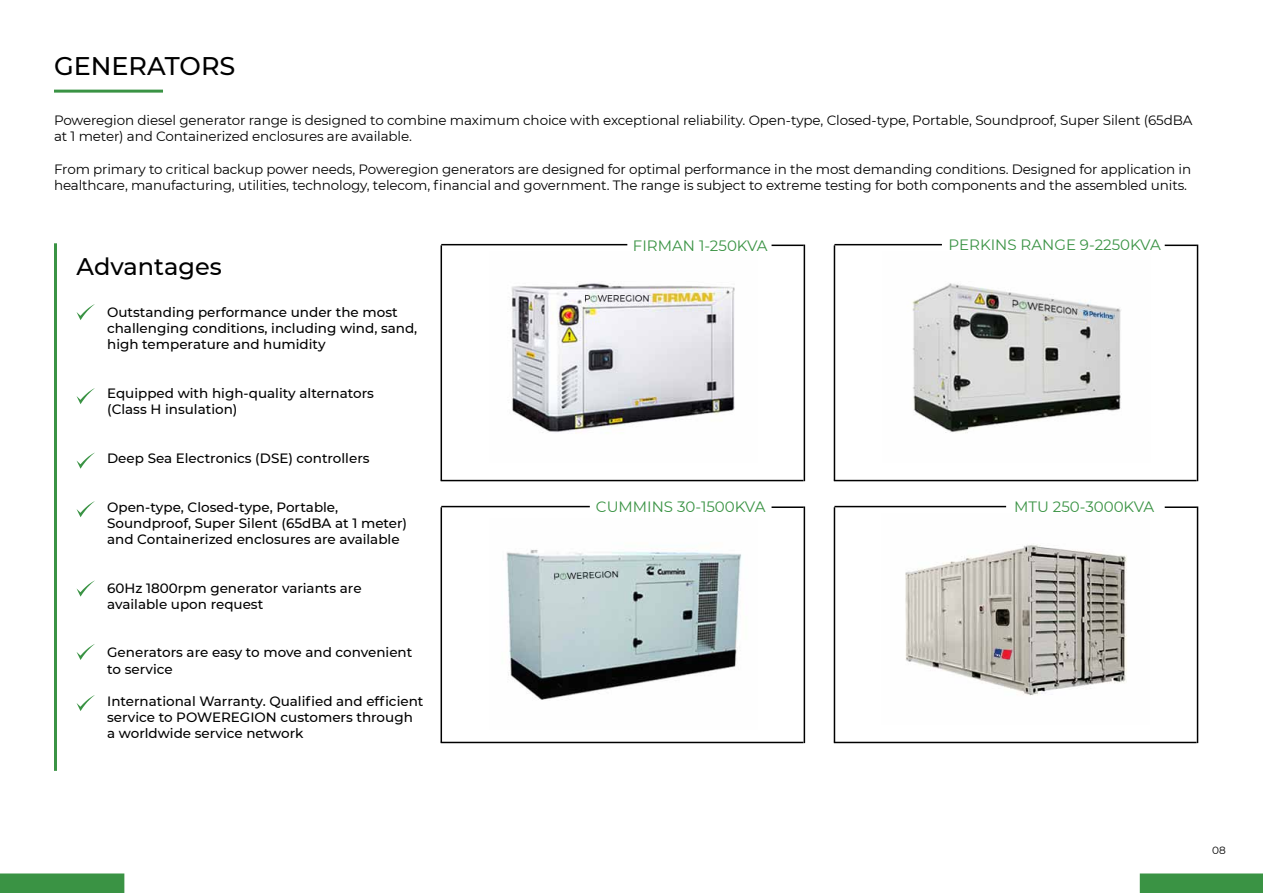
<style>
.page{position:relative;width:1263px;height:893px;background:#fff}
.page>*{position:absolute;margin:0;border:0;box-sizing:border-box;transform-origin:0 0}
.t1{font:500 25.5px "Montserrat";color:#000}
.t2{font:500 24px "Montserrat";color:#000}
.t3{font:15px "Montserrat";color:#3a9344}
.t4{font:500 13.5px/16.2px "Montserrat";color:#000}
.t5{font:13.5px/16.2px "Montserrat";letter-spacing:-.01em;color:#000}
.t6{font:10.5px "Montserrat";color:#000}
</style>
<div class="page">
<div style="left:0;top:873px;width:124px;height:20px;background:#3a9344"></div>
<div style="left:1140px;top:873px;width:123px;height:20px;background:#3a9344"></div>
<img style="left:511px;top:283px;width:224px;height:151px">
<img style="left:506px;top:550px;width:236px;height:150px">
<img style="left:912px;top:283px;width:209px;height:150px">
<img style="left:905px;top:544px;width:222px;height:152px">
<hr style="left:54px;top:90px;width:109px;height:3px;background:#3a9344">
<hr style="left:441px;top:244px;width:186px;height:1px;background:#000">
<hr style="left:441px;top:506px;width:149px;height:1px;background:#000">
<hr style="left:834px;top:244px;width:108px;height:1px;background:#000">
<hr style="left:834px;top:506px;width:172px;height:1px;background:#000">
<hr style="left:440px;top:245px;width:2px;height:236px;background:#000">
<hr style="left:440px;top:507px;width:2px;height:235px;background:#000">
<hr style="left:834px;top:245px;width:1px;height:236px;background:#000">
<hr style="left:834px;top:507px;width:1px;height:235px;background:#000">
<hr style="left:441px;top:480px;width:362px;height:1px;background:#000">
<hr style="left:441px;top:742px;width:362px;height:1px;background:#000">
<hr style="left:834px;top:480px;width:362px;height:1px;background:#000">
<hr style="left:834px;top:742px;width:362px;height:1px;background:#000">
<hr style="left:804px;top:245px;width:1px;height:236px;background:#000">
<hr style="left:804px;top:506px;width:1px;height:237px;background:#000">
<hr style="left:1197px;top:245px;width:1px;height:236px;background:#000">
<hr style="left:1197px;top:506px;width:1px;height:237px;background:#000">
<hr style="left:771px;top:245px;width:33px;height:1px;background:#000">
<hr style="left:771px;top:506px;width:33px;height:2px;background:#000">
<hr style="left:1165px;top:245px;width:32px;height:1px;background:#000">
<hr style="left:1165px;top:506px;width:32px;height:2px;background:#000">
<hr style="left:54px;top:243px;width:3px;height:528px;background:#3a9344">
<svg style="left:77px;top:304px;width:18px;height:16px"></svg>
<svg style="left:77px;top:388px;width:18px;height:16px"></svg>
<svg style="left:77px;top:452px;width:18px;height:17px"></svg>
<svg style="left:77px;top:501px;width:18px;height:16px"></svg>
<svg style="left:77px;top:580px;width:18px;height:17px"></svg>
<svg style="left:77px;top:644px;width:18px;height:16px"></svg>
<svg style="left:77px;top:695px;width:18px;height:16px"></svg>
<h1 class="t1" style="left:54px;top:48px;width:19px">generators</h1>
<p class="t5" style="left:54px;top:112px;width:1140px">Poweregion diesel generator range is designed to combine maximum choice with exceptional reliability. Open-type, Closed-type, Portable, Soundproof, Super Silent (65dBA at 1 meter) and Containerized enclosures are available.</p>
<p class="t5" style="left:54px;top:160px;width:1138px">From primary to critical backup power needs, Poweregion generators are designed for optimal performance in the most demanding conditions. Designed for application in healthcare, manufacturing, utilities, technology, telecom, financial and government. The range is subject to extreme testing for both components and the assembled units.</p>
<h2 class="t2" style="left:77px;top:249px;width:147px">Advantages</h2>
<p class="t4" style="left:107px;top:304px;width:312px">Outstanding performance under the most challenging conditions, including wind, sand, high temperature and humidity</p>
<p class="t4" style="left:107px;top:385px;width:268px">Equipped with high-quality alternators (Class H insulation)</p>
<p class="t4" style="left:107px;top:449px;width:264px">Deep Sea Electronics (DSE) controllers</p>
<p class="t4" style="left:107px;top:498px;width:301px">Open-type, Closed-type, Portable,<br>Soundproof, Super Silent (65dBA at 1 meter) and Containerized enclosures are available</p>
<p class="t4" style="left:107px;top:579px;width:256px">60Hz 1800rpm generator variants are available upon request</p>
<p class="t4" style="left:107px;top:644px;width:307px">Generators are easy to move and convenient to service</p>
<p class="t4" style="left:107px;top:692px;width:318px">International Warranty. Qualified and efficient service to POWEREGION customers through a worldwide service network</p>
<p class="t3" style="left:633px;top:236px;width:21px">FIRMAN</p>
<p class="t3" style="left:699px;top:236px;width:60px">1-250KVA</p>
<p class="t3" style="left:596px;top:497px;width:12px">CUMMINS</p>
<p class="t3" style="left:677px;top:497px;width:80px">30-1500KVA</p>
<p class="t3" style="left:948px;top:235px;width:52px">PERKINS</p>
<p class="t3" style="left:1020px;top:235px;width:12px">RAN</p>
<p class="t3" style="left:1054px;top:235px;width:98px">GE 9-2250KVA</p>
<p class="t3" style="left:1014px;top:497px;width:12px">MTU</p>
<p class="t3" style="left:1053px;top:497px;width:93px">250-3000KVA</p>
<p class="t6" style="left:1212px;top:843px;width:15px">08</p>
</div>
